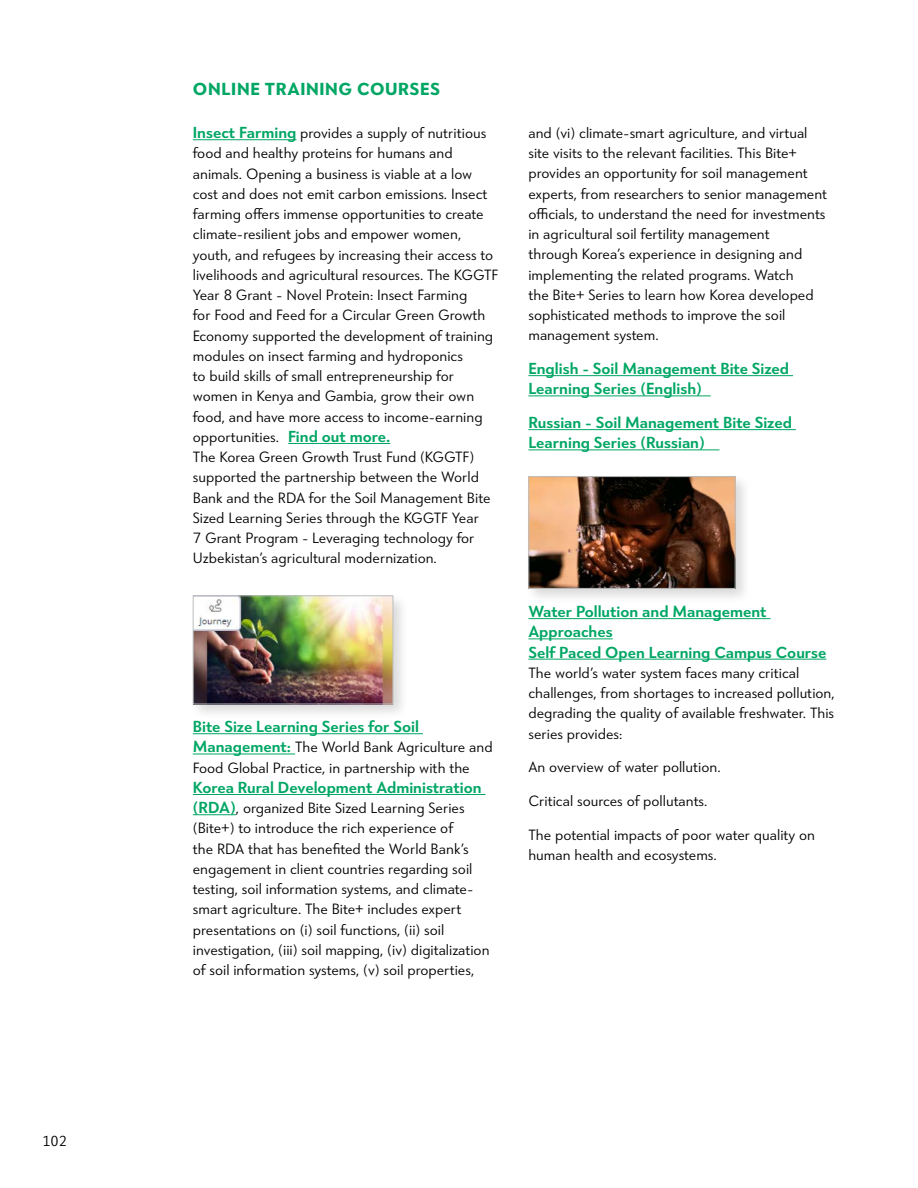
<style>
.page{position:relative;width:918px;height:1188px;background:#fff}
.page>*{position:absolute;margin:0;border:0;box-sizing:border-box;transform-origin:0 0}
.t1{font:700 18px "Tangent";letter-spacing:.035em;color:#00a664}
.t2{font:600 16.5px/20.2px "Tangent";color:#00a664}
.t3{font:300 15.3px/20.2px "Tangent";color:#000}
.t4{font:300 15px "Tangent";color:#000}
.s1{font-weight:600;font-size:16.5px;color:#00a664}
</style>
<div class="page">
<hr style="left:193px;top:139px;width:103px;height:1px;background:#00a664">
<hr style="left:288px;top:443px;width:102px;height:1px;background:#00a664">
<hr style="left:193px;top:733px;width:230px;height:1px;background:#00a664">
<hr style="left:193px;top:754px;width:102px;height:1px;background:#00a664">
<hr style="left:193px;top:794px;width:293px;height:1px;background:#00a664">
<hr style="left:193px;top:814px;width:43px;height:1px;background:#00a664">
<hr style="left:528px;top:375px;width:265px;height:1px;background:#00a664">
<hr style="left:528px;top:396px;width:183px;height:1px;background:#00a664">
<hr style="left:528px;top:429px;width:268px;height:1px;background:#00a664">
<hr style="left:528px;top:450px;width:191px;height:1px;background:#00a664">
<hr style="left:528px;top:618px;width:243px;height:1px;background:#00a664">
<hr style="left:528px;top:639px;width:85px;height:1px;background:#00a664">
<hr style="left:528px;top:659px;width:298px;height:1px;background:#00a664">
<div style="left:189px;top:592px;width:220px;height:128px;background:#000;opacity:.15"></div>
<img style="left:195px;top:597px;width:196px;height:105px">
<div style="left:193px;top:595px;width:200px;height:109px;border:1px solid #bcbec0"></div>
<div style="left:525px;top:473px;width:227px;height:132px;background:#000;opacity:.15"></div>
<img style="left:530px;top:478px;width:204px;height:109px">
<div style="left:528px;top:476px;width:208px;height:113px;border:1px solid #bcbec0"></div>
<p class="t4" style="left:42px;top:1131px;width:26px">102</p>
<p class="t1" style="left:193px;top:75px;width:249px">ONLINE TRAINING COURSES</p>
<p class="t3" style="left:193px;top:123px;width:307px"><span class="s1">Insect Farming</span> provides a supply of nutritious food and healthy proteins for humans and animals. Opening a business is viable at a low cost and does not emit carbon emissions. Insect farming offers immense opportunities to create climate-resilient jobs and empower women, youth, and refugees by increasing their access to livelihoods and agricultural resources. The KGGTF Year 8 Grant - Novel Protein: Insect Farming<br>for Food and Feed for a Circular Green Growth Economy supported the development of training modules on insect farming and hydroponics<br>to build skills of small entrepreneurship for women in Kenya and Gambia, grow their own food, and have more access to income-earning opportunities. <span class="s1">Find out more.<br></span>The Korea Green Growth Trust Fund (KGGTF) supported the partnership between the World Bank and the RDA for the Soil Management Bite Sized Learning Series through the KGGTF Year<br>7 Grant Program - Leveraging technology for Uzbekistan’s agricultural modernization.</p>
<p class="t2" style="left:193px;top:716px;width:228px">Bite Size Learning Series for Soil</p>
<p class="t3" style="left:193px;top:737px;width:301px"><span class="s1">Management:</span> The World Bank Agriculture and<br>Food Global Practice, in partnership with the</p>
<p class="t2" style="left:193px;top:776px;width:290px">Korea Rural Development Administration</p>
<p class="t3" style="left:193px;top:798px;width:298px"><span class="s1">(RDA)</span>, organized Bite Sized Learning Series (Bite+) to introduce the rich experience of<br>the RDA that has benefited the World Bank’s engagement in client countries regarding soil testing, soil information systems, and climate&shy;smart agriculture. The Bite+ includes expert presentations on (i) soil functions, (ii) soil investigation, (iii) soil mapping, (iv) digitalization of soil information systems, (v) soil properties,</p>
<p class="t3" style="left:528px;top:122px;width:300px">and (vi) climate-smart agriculture, and virtual site visits to the relevant facilities. This Bite+ provides an opportunity for soil management experts, from researchers to senior management officials, to understand the need for investments in agricultural soil fertility management<br>through Korea’s experience in designing and implementing the related programs. Watch<br>the Bite+ Series to learn how Korea developed sophisticated methods to improve the soil management system.</p>
<p class="t2" style="left:528px;top:357px;width:262px">English - Soil Management Bite Sized<br>Learning Series (English)</p>
<p class="t2" style="left:528px;top:411px;width:265px">Russian - Soil Management Bite Sized<br>Learning Series (Russian)</p>
<p class="t2" style="left:528px;top:600px;width:300px">Water Pollution and Management<br>Approaches<br>Self Paced Open Learning Campus Course</p>
<p class="t3" style="left:528px;top:662px;width:308px">The world’s water system faces many critical challenges, from shortages to increased pollution, degrading the quality of available freshwater. This series provides:</p>
<p class="t3" style="left:528px;top:757px;width:194px">An overview of water pollution.</p>
<p class="t3" style="left:528px;top:791px;width:181px">Critical sources of pollutants.</p>
<p class="t3" style="left:528px;top:824px;width:288px">The potential impacts of poor water quality on human health and ecosystems.</p>
</div>
